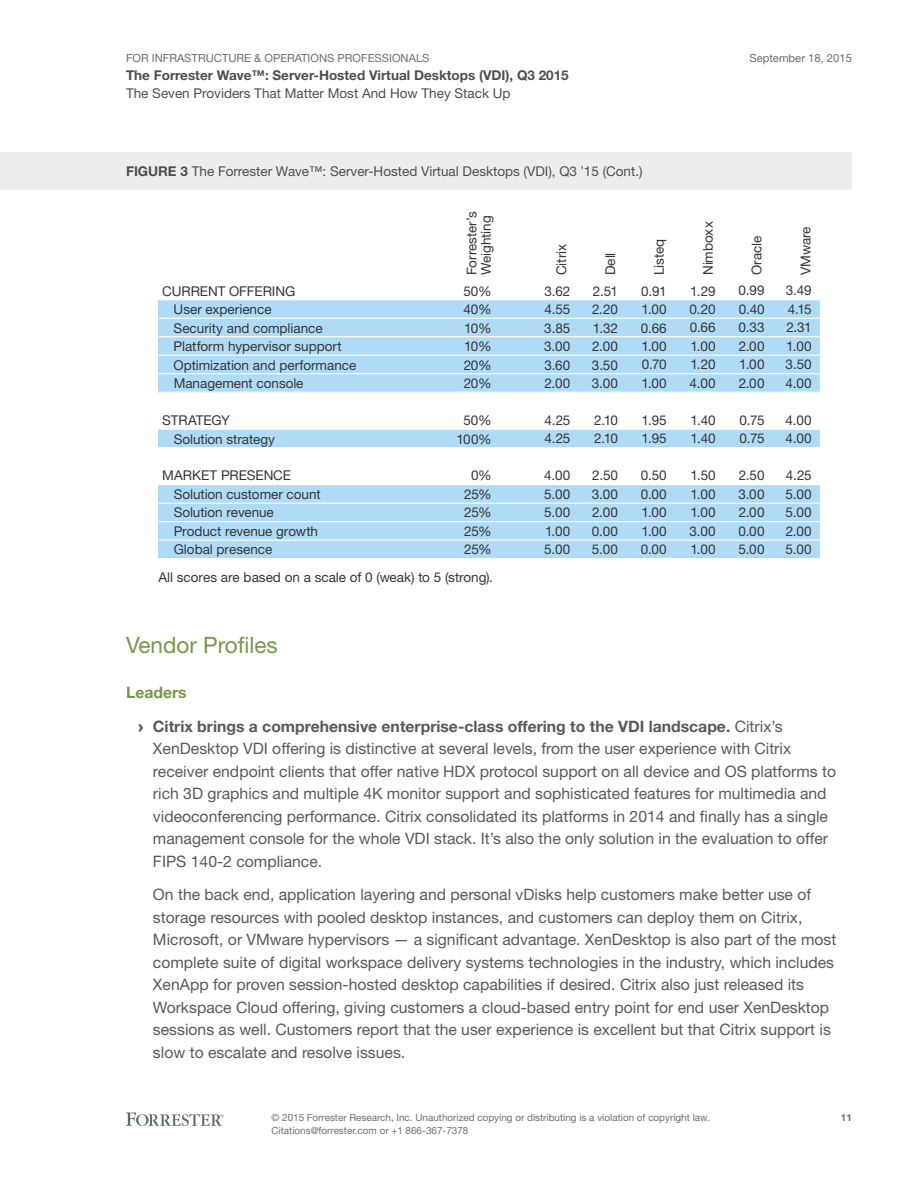
<style>
.page{position:relative;width:918px;height:1188px;background:#fff}
.page>*{position:absolute;margin:0;border:0;box-sizing:border-box;transform-origin:0 0}
.t1{font:22.5px "Helvetica Neue LT Std";color:#769849}
.t2{font:15.75px/22.5px "Helvetica Neue LT Std";color:#59595b}
.t3{font:700 15.75px/33.8px "Helvetica Neue LT Std";color:#59595b}
.t4{font:13.5px/18.5px "Helvetica Neue LT Std";color:#363636;text-align:justify}
.t5{font:13.5px "Helvetica Neue LT Std";color:#4e4e50}
.t6{font:700 13.5px "Helvetica Neue LT Std";color:#4e4e50}
.t7{font:11.25px "Helvetica Neue LT Std";color:#6d6e70}
.t8{font:9.9px/12.8px "Helvetica Neue LT Std";color:#6d6e70}
.t9{font:700 9.9px "Helvetica Neue LT Std";color:#6d6e70}
.s1{font-weight:700}
.s2{font-family:"Arial"}
.s3{color:#769849}
.s4{font-family:"Arial";font-weight:900}
.s5{font-weight:400}
</style>
<div class="page">
<svg style="left:126px;top:1112px;width:98px;height:14px"></svg>
<div style="left:0;top:152px;width:852px;height:38px;background:#ecedee"></div>
<div style="left:158px;top:300px;width:662px;height:92px;background:#b0dbf6"></div>
<div style="left:158px;top:429px;width:662px;height:19px;background:#b0dbf6"></div>
<div style="left:158px;top:485px;width:662px;height:74px;background:#b0dbf6"></div>
<hr style="left:158px;top:318px;width:662px;height:1px;background:#fff">
<hr style="left:158px;top:336px;width:662px;height:1px;background:#fff">
<hr style="left:158px;top:355px;width:662px;height:1px;background:#fff">
<hr style="left:158px;top:373px;width:662px;height:1px;background:#fff">
<hr style="left:158px;top:429px;width:662px;height:1px;background:#fff">
<hr style="left:158px;top:447px;width:662px;height:1px;background:#fff">
<hr style="left:158px;top:503px;width:662px;height:1px;background:#fff">
<hr style="left:158px;top:521px;width:662px;height:1px;background:#fff">
<hr style="left:158px;top:540px;width:662px;height:1px;background:#fff">
<hr style="left:158px;top:558px;width:662px;height:1px;background:#fff">
<p class="t7" style="left:126px;top:51px;width:305px">For Infrastructure &amp; Operations Professionals</p>
<p class="t6" style="left:126px;top:67px;width:444px">The Forrester Wave™: Server-Hosted Virtual Desktops (VDI), Q3 2015</p>
<p class="t5" style="left:126px;top:85px;width:386px">The Seven Providers That Matter Most And How They Stack Up</p>
<p class="t7" style="left:749px;top:51px;width:104px">September 18, 2015</p>
<p class="t5" style="left:126px;top:163px;width:518px"><span class="s1">FIGURE 3</span> The Forrester Wave™: Server-Hosted Virtual Desktops (VDI), Q3 <span class="s2">’</span>15 (Cont.)</p>
<p class="t4" style="left:174px;top:281px;width:184px;text-align:left;text-indent:-11px">CURRENT OFFERING<br>User experience<br>Security and compliance<br>Platform hypervisor support<br>Optimization and performance<br>Management console</p>
<p class="t4" style="left:174px;top:411px;width:103px;text-indent:-11px">STRATEGY<br>Solution strategy</p>
<p class="t4" style="left:174px;top:466px;width:149px;text-align:left;text-indent:-11px">MARKET PRESENCE<br>Solution customer count<br>Solution revenue<br>Product revenue growth<br>Global presence</p>
<p class="t4" style="left:465px;top:275px;width:65px;line-height:14.2px;rotate:-90deg">Forrester’s<br>Weighting</p>
<p class="t4" style="left:464px;top:281px;width:30px">50% 40% 10% 10% 20% 20%</p>
<p class="t4" style="left:457px;top:411px;width:37px;text-align:center">50%<br>100%</p>
<p class="t4" style="left:464px;top:466px;width:29px;text-align:center">0%<br>25%<br>25%<br>25%<br>25%</p>
<p class="t4" style="left:158px;top:567px;width:336px">All scores are based on a scale of 0 (weak) to 5 (strong).</p>
<p class="t4" style="left:552px;top:275px;width:33px;rotate:-90deg">Citrix</p>
<p class="t4" style="left:601px;top:275px;width:24px;rotate:-90deg">Dell</p>
<p class="t4" style="left:544px;top:281px;width:28px">3.62<br>4.55<br>3.85<br>3.00<br>3.60<br>2.00</p>
<p class="t4" style="left:544px;top:411px;width:27px">4.25<br>4.25</p>
<p class="t4" style="left:544px;top:466px;width:28px">4.00<br>5.00<br>5.00<br>1.00<br>5.00</p>
<p class="t4" style="left:592px;top:281px;width:28px">2.51<br>2.20<br>1.32<br>2.00<br>3.50<br>3.00</p>
<p class="t4" style="left:594px;top:411px;width:25px">2.10<br>2.10</p>
<p class="t4" style="left:592px;top:466px;width:28px">2.50<br>3.00<br>2.00<br>0.00<br>5.00</p>
<p class="t4" style="left:650px;top:275px;width:38px;rotate:-90deg">Listeq</p>
<p class="t4" style="left:641px;top:281px;width:27px">0.91<br>1.00<br>0.66<br>1.00<br>0.70<br>1.00</p>
<p class="t4" style="left:642px;top:411px;width:27px">1.95<br>1.95</p>
<p class="t4" style="left:641px;top:466px;width:28px">0.50<br>0.00<br>1.00<br>1.00<br>0.00</p>
<p class="t4" style="left:699px;top:275px;width:55px;rotate:-90deg">Nimboxx</p>
<p class="t4" style="left:690px;top:281px;width:28px">1.29<br>0.20<br>0.66<br>1.00<br>1.20<br>4.00</p>
<p class="t4" style="left:691px;top:411px;width:27px">1.40<br>1.40</p>
<p class="t4" style="left:690px;top:466px;width:28px">1.50<br>1.00<br>1.00<br>3.00<br>1.00</p>
<p class="t4" style="left:747px;top:275px;width:41px;rotate:-90deg">Oracle</p>
<p class="t4" style="left:796px;top:275px;width:50px;rotate:-90deg">VMware</p>
<p class="t4" style="left:739px;top:281px;width:28px">0.99<br>0.40<br>0.33<br>2.00<br>1.00<br>2.00</p>
<p class="t4" style="left:740px;top:411px;width:26px">0.75<br>0.75</p>
<p class="t4" style="left:738px;top:466px;width:28px">2.50<br>3.00<br>2.00<br>0.00<br>5.00</p>
<p class="t4" style="left:786px;top:281px;width:28px">3.49<br>4.15<br>2.31<br>1.00<br>3.50<br>4.00</p>
<p class="t4" style="left:786px;top:411px;width:28px">4.00<br>4.00</p>
<p class="t4" style="left:786px;top:466px;width:28px">4.25<br>5.00<br>5.00<br>2.00<br>5.00</p>
<h1 class="t1" style="left:126px;top:631px;width:153px">Vendor Profiles</h1>
<p class="t3" style="left:138px;top:675px;width:646px;text-indent:-12px"><span class="s3">Leaders<br></span><span class="s4">›</span> Citrix brings a comprehensive enterprise-class offering to the VDI landscape. <span class="s5">Citrix’s</span></p>
<p class="t2" style="left:153px;top:737px;width:685px">XenDesktop VDI offering is distinctive at several levels, from the user experience with Citrix receiver endpoint clients that offer native HDX protocol support on all device and OS platforms to rich 3D graphics and multiple 4K monitor support and sophisticated features for multimedia and videoconferencing performance. Citrix consolidated its platforms in 2014 and finally has a single management console for the whole VDI stack. It’s also the only solution in the evaluation to offer FIPS 140-2 compliance.</p>
<p class="t2" style="left:153px;top:883px;width:685px">On the back end, application layering and personal vDisks help customers make better use of storage resources with pooled desktop instances, and customers can deploy them on Citrix, Microsoft, or VMware hypervisors — a significant advantage. XenDesktop is also part of the most complete suite of digital workspace delivery systems technologies in the industry, which includes XenApp for proven session-hosted desktop capabilities if desired. Citrix also just released its Workspace Cloud offering, giving customers a cloud-based entry point for end user XenDesktop sessions as well. Customers report that the user experience is excellent but that Citrix support is slow to escalate and resolve issues.</p>
<p class="t8" style="left:272px;top:1111px;width:440px">© 2015 Forrester Research, Inc. Unauthorized copying or distributing is a violation of copyright law.<br>Citations@forrester.com or +1 866-367-7378</p>
<p class="t9" style="left:841px;top:1112px;width:13px">11</p>
</div>
